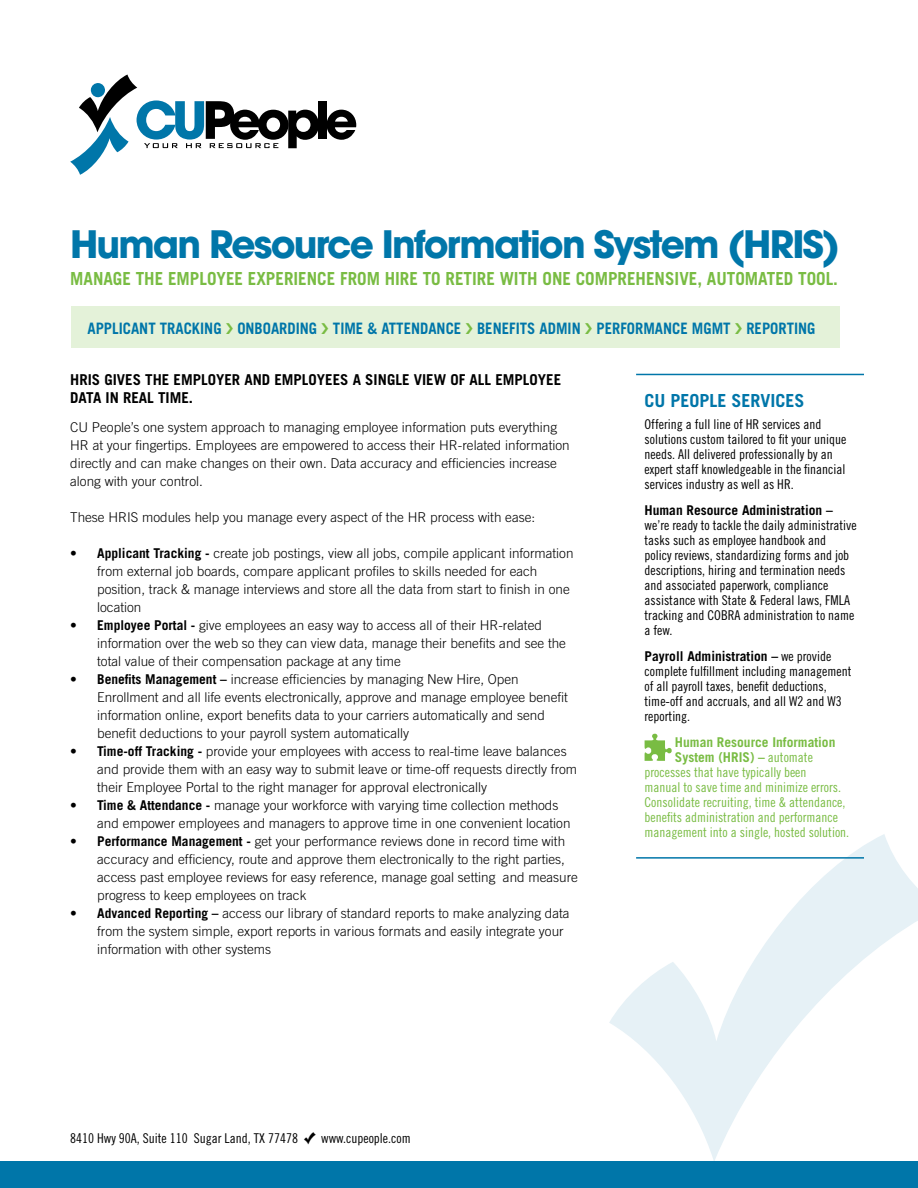
<style>
.page{position:relative;width:918px;height:1188px;background:#fff}
.page>*{position:absolute;margin:0;border:0;box-sizing:border-box;transform-origin:0 0}
.t1{font:700 37.5px "Avant Garde";letter-spacing:-.05em;color:#0076a9}
.t2{font:700 18px "Trade Gothic";color:#79bc43;scale:.95 1}
.t3{font:700 18px "Trade Gothic";color:#0076a9}
.t4{font:700 15.75px "Trade Gothic";color:#0076a9;scale:.94 1}
.t5{font:700 15px/18px "Trade Gothic";color:#000}
.t6{font:300 13.5px/18px "Trade Gothic";color:#000}
.t7{font:13.5px/15px "Trade Gothic Cond Eighteen";color:#000}
.t8{font:13.5px/15px "Trade Gothic Cond Eighteen";color:#79bc43}
.t9{font:700 13.5px "Trade Gothic";color:#000}
.t10{font:700 13.5px/15px "Trade Gothic";color:#79bc43}
.s1{font-weight:700}
.s2{font-family:"Trade Gothic Cond Eighteen";font-weight:400}
.s3{font-family:"Trade Gothic";font-weight:700}
.s4{font-family:"Ed Bengbats"}
</style>
<div class="page">
<div style="left:71px;top:306px;width:768px;height:42px;background:#e4f2d9"></div>
<div style="left:0;top:1161px;width:918px;height:27px;background:#0076a9"></div>
<svg style="left:70px;top:75px;width:249px;height:100px"></svg>
<div style="left:319px;top:101px;width:8px;height:38px;background:#000"></div>
<svg style="left:327px;top:110px;width:29px;height:30px"></svg>
<svg style="left:609px;top:834px;width:309px;height:327px"></svg>
<hr style="left:636px;top:374px;width:228px;height:1px;background:#0076a9">
<hr style="left:636px;top:857px;width:228px;height:2px;background:#0076a9">
<svg style="left:645px;top:733px;width:27px;height:28px"></svg>
<h1 class="t1" style="left:70px;top:219px;width:771px">Human Resource Information System (HRIS)</h1>
<h2 class="t2" style="left:70px;top:267px;width:810px">MANAGE THE EMPLOYEE EXPERIENCE FROM HIRE TO RETIRE WITH ONE COMPREHENSIVE, AUTOMATED TOOL.</h2>
<p class="t4" style="left:87px;top:318px;width:776px">APPLICANT TRACKING ONBOARDING TIME &amp; ATTENDANCE BENEFITS ADMIN PERFORMANCE MGMT REPORTING</p>
<p class="t5" style="left:70px;top:371px;width:492px;text-indent:34px">GIVES THE EMPLOYER AND EMPLOYEES A SINGLE VIEW OF ALL EMPLOYEE<br>DATA IN REAL TIME.</p>
<p class="t5" style="left:70px;top:371px;width:9px">HRIS</p>
<p class="t6" style="left:70px;top:418px;width:501px">CU People’s one system approach to managing employee information puts everything HR at your fingertips. Employees are empowered to access their HR-related information directly and can make changes on their own. Data accuracy and efficiencies increase along with your control.</p>
<p class="t6" style="left:70px;top:508px;width:467px">These HRIS modules help you manage every aspect of the HR process with ease:</p>
<p class="t6" style="left:97px;top:544px;width:478px;text-indent:-27px"><span class="s1">• APPLICANT TRACKING -</span> create job postings, view all jobs, compile applicant information from external job boards, compare applicant profiles to skills needed for each position, track &amp; manage interviews and store all the data from start to finish in one location</p>
<p class="t6" style="left:97px;top:616px;width:470px;text-indent:-27px"><span class="s1">• EMPLOYEE PORTAL -</span> give employees an easy way to access all of their HR-related information over the web so they can view data, manage their benefits and see the total value of their compensation package at any time</p>
<p class="t6" style="left:97px;top:670px;width:472px;text-indent:-27px"><span class="s1">• BENEFITS MANAGEMENT –</span> increase efficiencies by managing New Hire, Open Enrollment and all life events electronically, approve and manage employee benefit information online, export benefits data to your carriers automatically and send benefit deductions to your payroll system automatically</p>
<p class="t6" style="left:97px;top:742px;width:482px;text-indent:-27px"><span class="s1">• TIME-OFF TRACKING -</span> provide your employees with access to real-time leave balances and provide them with an easy way to submit leave or time-off requests directly from their Employee Portal to the right manager for approval electronically</p>
<p class="t6" style="left:97px;top:796px;width:475px;text-indent:-27px"><span class="s1">• TIME &amp; ATTENDANCE -</span> manage your workforce with varying time collection methods and empower employees and managers to approve time in one convenient location</p>
<p class="t6" style="left:97px;top:832px;width:482px;text-indent:-27px"><span class="s1">• PERFORMANCE MANAGEMENT -</span> get your performance reviews done in record time with accuracy and efficiency, route and approve them electronically to the right parties, access past employee reviews for easy reference, manage goal setting and measure progress to keep employees on track</p>
<p class="t6" style="left:97px;top:904px;width:474px;text-indent:-27px"><span class="s1">• ADVANCED REPORTING –</span> access our library of standard reports to make analyzing data from the system simple, export reports in various formats and easily integrate your information with other systems</p>
<h2 class="t3" style="left:645px;top:389px;width:162px">CU PEOPLE SERVICES</h2>
<p class="t7" style="left:645px;top:417px;width:203px">Offering a full line of HR services and solutions custom tailored to fit your unique needs. All delivered professionally by an expert staff knowledgeable in the financial services industry as well as HR.</p>
<p class="t9" style="left:645px;top:502px;width:190px">HUMAN RESOURCE ADMINISTRATION –</p>
<p class="t7" style="left:645px;top:518px;width:214px">we’re ready to tackle the daily administrative tasks such as employee handbook and<br>policy reviews, standardizing forms and job descriptions, hiring and termination needs and associated paperwork, compliance assistance with State &amp; Federal laws, FMLA tracking and COBRA administration to name a few.</p>
<p class="t9" style="left:645px;top:648px;width:188px">PAYROLL ADMINISTRATION – <span class="s2">we provide</span></p>
<p class="t7" style="left:645px;top:663px;width:208px">complete fulfillment including management of all payroll taxes, benefit deductions, time-off and accruals, and all W2 and W3 reporting.</p>
<p class="t10" style="left:675px;top:734px;width:162px">HUMAN RESOURCE INFORMATION<br>SYSTEM (HRIS</p>
<p class="t8" style="left:645px;top:749px;width:206px;text-indent:105px"><span class="s3">) –</span> automate processes that have typically been<br>manual to save time and minimize errors.<br>Consolidate recruiting, time &amp; attendance, benefits administration and performance management into a single, hosted solution.</p>
<p class="t7" style="left:70px;top:1131px;width:342px">8410 Hwy 90A, Suite 110 Sugar Land, TX 77478 <span class="s4">x</span> www.cupeople.com</p>
</div>
